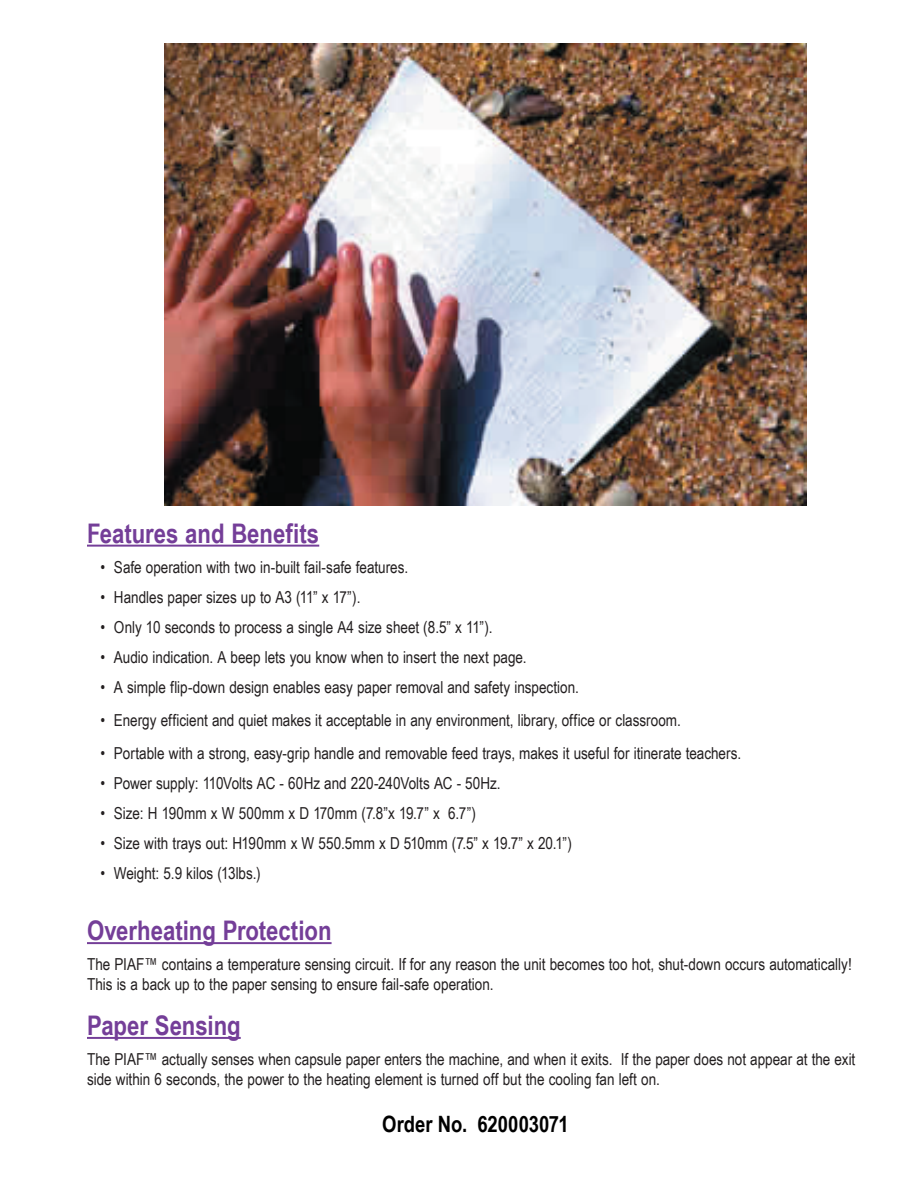
<style>
.page{position:relative;width:918px;height:1188px;background:#fff}
.page>*{position:absolute;margin:0;border:0;box-sizing:border-box;transform-origin:0 0}
.t1{font:700 27px "Arial Narrow";color:#743e98}
.t2{font:700 22.5px "Arial Narrow";color:#000}
.t3{font:16.5px/19.8px "Arial Narrow";color:#231f20}
</style>
<div class="page">
<hr style="left:87px;top:942px;width:245px;height:2px;background:#743e98">
<hr style="left:87px;top:1037px;width:154px;height:2px;background:#743e98">
<hr style="left:87px;top:545px;width:232px;height:2px;background:#743e98">
<img style="left:165px;top:44px;width:642px;height:461px">
<h1 class="t1" style="left:87px;top:513px;width:234px">Features and Benefits</h1>
<p class="t3" style="left:100px;top:556px;width:309px">• Safe operation with two in-built fail-safe features.</p>
<p class="t3" style="left:100px;top:586px;width:261px">• Handles paper sizes up to A3 (11” x 17”).</p>
<p class="t3" style="left:100px;top:616px;width:394px">• Only 10 seconds to process a single A4 size sheet (8.5” x 11”).</p>
<p class="t3" style="left:100px;top:646px;width:428px">• Audio indication. A beep lets you know when to insert the next page.</p>
<p class="t3" style="left:100px;top:676px;width:480px">• A simple flip-down design enables easy paper removal and safety inspection.</p>
<p class="t3" style="left:100px;top:710px;width:582px">• Energy efficient and quiet makes it acceptable in any environment, library, office or classroom.</p>
<p class="t3" style="left:101px;top:743px;width:642px">• Portable with a strong, easy-grip handle and removable feed trays, makes it useful for itinerate teachers.</p>
<p class="t3" style="left:101px;top:773px;width:402px">• Power supply: 110Volts AC - 60Hz and 220-240Volts AC - 50Hz.</p>
<p class="t3" style="left:101px;top:803px;width:377px">• Size: H 190mm x W 500mm x D 170mm (7.8”x 19.7” x 6.7”)</p>
<p class="t3" style="left:101px;top:833px;width:473px">• Size with trays out: H190mm x W 550.5mm x D 510mm (7.5” x 19.7” x 20.1”)</p>
<p class="t3" style="left:101px;top:863px;width:162px">• Weight: 5.9 kilos (13lbs.)</p>
<h1 class="t1" style="left:87px;top:910px;width:246px">Overheating Protection</h1>
<p class="t3" style="left:87px;top:954px;width:766px">The PIAF™ contains a temperature sensing circuit. If for any reason the unit becomes too hot, shut-down occurs automatically!<br>This is a back up to the paper sensing to ensure fail-safe operation.</p>
<h1 class="t1" style="left:87px;top:1005px;width:155px">Paper Sensing</h1>
<p class="t3" style="left:87px;top:1049px;width:770px">The PIAF™ actually senses when capsule paper enters the machine, and when it exits. If the paper does not appear at the exit side within 6 seconds, the power to the heating element is turned off but the cooling fan left on.</p>
<h2 class="t2" style="left:382px;top:1107px;width:188px">Order No. 620003071</h2>
</div>
